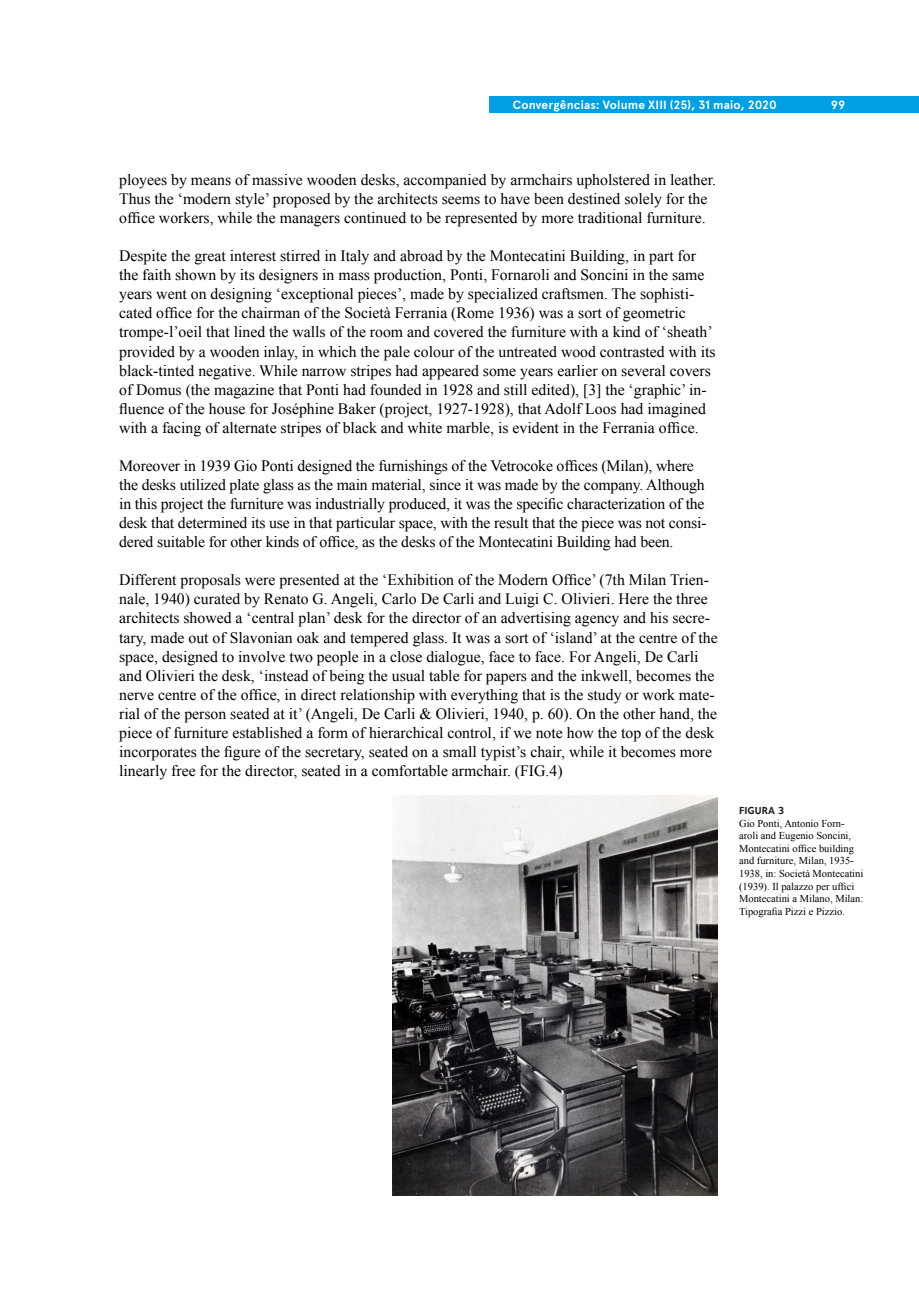
<style>
.page{position:relative;width:919px;height:1289px;background:#fff}
.page>*{position:absolute;margin:0;border:0;box-sizing:border-box;transform-origin:0 0}
.t1{font:15.75px/19px "Times New Roman";color:#000001}
.t2{font:700 12px "Apercu Pro";letter-spacing:.01em;color:#fff}
.t3{font:10.5px/12.6px "Times New Roman";color:#000001}
.t4{font:700 10.5px "Foundry Sterling";color:#231f20}
</style>
<div class="page">
<div style="left:489px;top:96px;width:429px;height:17px;background:#009fe2"></div>
<img style="left:393px;top:795px;width:324px;height:400px">
<p class="t2" style="left:512px;top:95px;width:266px">Convergências: Volume XIII (25), 31 maio, 2020</p>
<p class="t2" style="left:830px;top:95px;width:16px">99</p>
<p class="t1" style="left:119px;top:170px;width:598px">ployees by means of massive wooden desks, accompanied by armchairs upholstered in leather.<br>Thus the ‘modern style’ proposed by the architects seems to have been destined solely for the office workers, while the managers continued to be represented by more traditional furniture.</p>
<p class="t1" style="left:119px;top:246px;width:598px">Despite the great interest stirred in Italy and abroad by the Montecatini Building, in part for the faith shown by its designers in mass production, Ponti, Fornaroli and Soncini in the same years went on designing ‘exceptional pieces’, made by specialized craftsmen. The sophisti&shy;cated office for the chairman of the Società Ferrania (Rome 1936) was a sort of geometric trompe-l’oeil that lined the walls of the room and covered the furniture with a kind of ‘sheath’ provided by a wooden inlay, in which the pale colour of the untreated wood contrasted with its black-tinted negative. While narrow stripes had appeared some years earlier on several covers of Domus (the magazine that Ponti had founded in 1928 and still edited), [3] the ‘graphic’ in&shy;fluence of the house for Joséphine Baker (project, 1927-1928), that Adolf Loos had imagined with a facing of alternate stripes of black and white marble, is evident in the Ferrania office.</p>
<p class="t1" style="left:119px;top:456px;width:589px">Moreover in 1939 Gio Ponti designed the furnishings of the Vetrocoke offices (Milan), where the desks utilized plate glass as the main material, since it was made by the company. Although in this project the furniture was industrially produced, it was the specific characterization of the desk that determined its use in that particular space, with the result that the piece was not consi&shy;dered suitable for other kinds of office, as the desks of the Montecatini Building had been.</p>
<p class="t1" style="left:119px;top:570px;width:600px">Different proposals were presented at the ‘Exhibition of the Modern Office’ (7th Milan Trien&shy;nale, 1940) curated by Renato G. Angeli, Carlo De Carli and Luigi C. Olivieri. Here the three architects showed a ‘central plan’ desk for the director of an advertising agency and his secre&shy;tary, made out of Slavonian oak and tempered glass. It was a sort of ‘island’ at the centre of the space, designed to involve two people in a close dialogue, face to face. For Angeli, De Carli and Olivieri the desk, ‘instead of being the usual table for papers and the inkwell, becomes the nerve centre of the office, in direct relationship with everything that is the study or work mate&shy;rial of the person seated at it’ (Angeli, De Carli &amp; Olivieri, 1940, p. 60). On the other hand, the piece of furniture established a form of hierarchical control, if we note how the top of the desk incorporates the figure of the secretary, seated on a small typist’s chair, while it becomes more linearly free for the director, seated in a comfortable armchair. (FIG.4)</p>
<p class="t4" style="left:739px;top:804px;width:47px">FIGURA 3</p>
<p class="t3" style="left:739px;top:816px;width:126px">Gio Ponti, Antonio Forn&shy;aroli and Eugenio Soncini,<br>Montecatini office building and furniture, Milan, 1935-<br>1938, in: Società Montecatini (1939). Il palazzo per uffici<br>Montecatini a Milano, Milan:<br>Tipografia Pizzi e Pizzio.</p>
</div>
